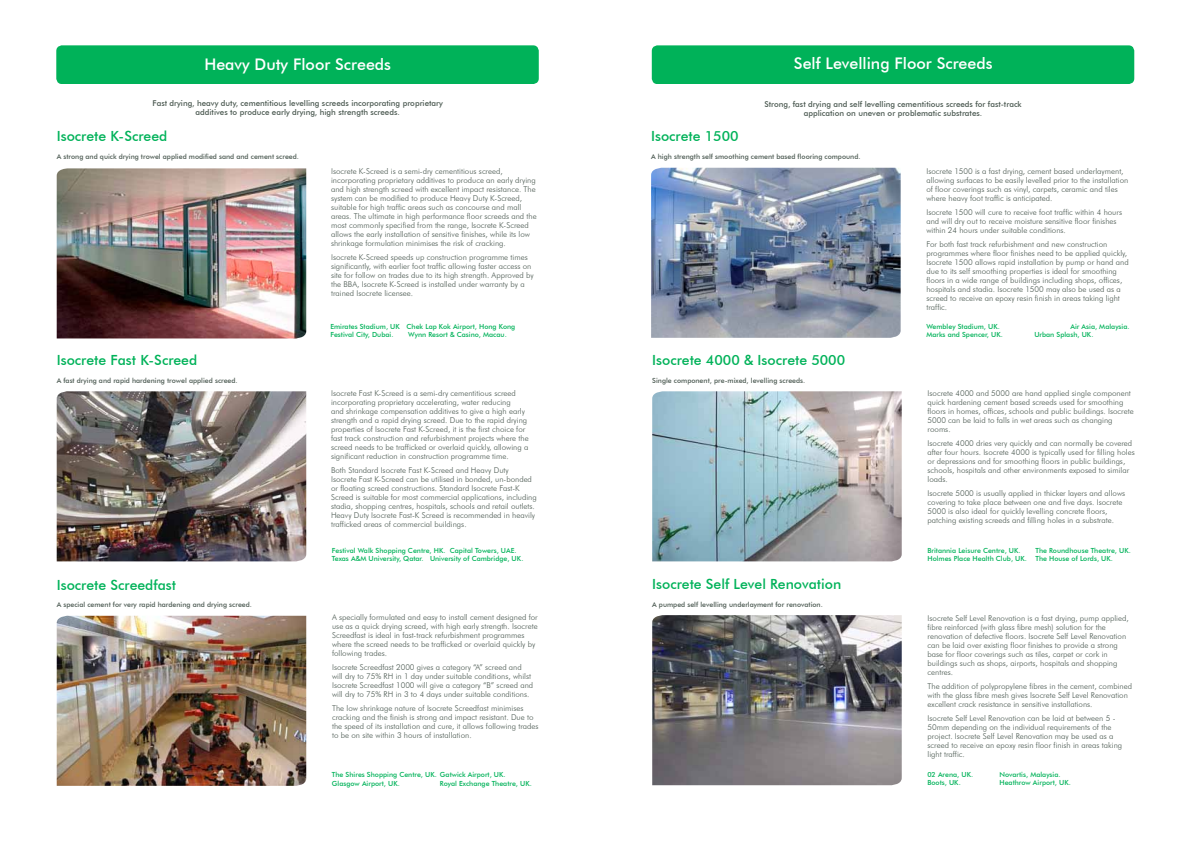
<style>
.page{position:relative;width:1191px;height:842px;background:#fff}
.page>*{position:absolute;margin:0;border:0;box-sizing:border-box;transform-origin:0 0}
.t1{font:500 16px "Futura BT";color:#fff}
.t2{font:500 14px "Futura BT";color:#00b259}
.t3{font:300 8px/9px "Futura BT";color:#4c5a52}
.t4{font:500 8px/9.6px "Futura BT";color:#4c5a52;text-align:center}
.t5{font:500 7px/8.4px "Futura BT";color:#00b259}
.t6{font:500 7px "Futura BT";color:#4c5a52}
</style>
<div class="page">
<div style="left:56px;top:45px;width:483px;height:39px;background:#00b259;border-radius:6px"></div>
<div style="left:652px;top:45px;width:482px;height:39px;background:#00b259;border-radius:6px"></div>
<img style="left:57px;top:391px;width:249px;height:170px">
<img style="left:57px;top:616px;width:249px;height:170px">
<img style="left:651px;top:168px;width:249px;height:170px">
<img style="left:652px;top:391px;width:249px;height:170px">
<img style="left:652px;top:615px;width:249px;height:170px">
<img style="left:57px;top:168px;width:249px;height:170px">
<h1 class="t1" style="left:204px;top:54px;width:188px">Heavy Duty Floor Screeds</h1>
<h1 class="t1" style="left:794px;top:54px;width:200px">Self Levelling Floor Screeds</h1>
<p class="t4" style="left:152px;top:98px;width:292px">Fast drying, heavy duty, cementitious levelling screeds incorporating proprietary additives to produce early drying, high strength screeds.</p>
<h2 class="t2" style="left:57px;top:128px;width:112px">Isocrete K-Screed</h2>
<p class="t6" style="left:57px;top:152px;width:244px">A strong and quick drying trowel applied modified sand and cement screed.</p>
<p class="t3" style="left:331px;top:166px;width:207px">Isocrete K-Screed is a semi-dry cementitious screed, incorporating proprietary additives to produce an early drying and high strength screed with excellent impact resistance. The system can be modified to produce Heavy Duty K-Screed, suitable for high traffic areas such as concourse and mall areas. The ultimate in high performance floor screeds and the most commonly specified from the range, Isocrete K-Screed allows the early installation of sensitive finishes, while its low shrinkage formulation minimises the risk of cracking.</p>
<p class="t3" style="left:331px;top:252px;width:204px">Isocrete K-Screed speeds up construction programme times significantly, with earlier foot traffic allowing faster access on site for follow on trades due to its high strength. Approved by the BBA, Isocrete K-Screed is installed under warranty by a trained Isocrete licensee.</p>
<p class="t5" style="left:330px;top:322px;width:186px">Emirates Stadium, UK Chek Lap Kok Airport, Hong Kong<br>Festival City, Dubai.</p>
<p class="t4" style="left:764px;top:99px;width:259px">Strong, fast drying and self levelling cementitious screeds for fast-track application on uneven or problematic substrates.</p>
<h2 class="t2" style="left:651px;top:128px;width:89px">Isocrete 1500</h2>
<p class="t6" style="left:651px;top:152px;width:211px">A high strength self smoothing cement based flooring compound.</p>
<p class="t3" style="left:926px;top:166px;width:203px">Isocrete 1500 is a fast drying, cement based underlayment, allowing surfaces to be easily levelled prior to the installation of floor coverings such as vinyl, carpets, ceramic and tiles where heavy foot traffic is anticipated.</p>
<p class="t3" style="left:926px;top:207px;width:197px">Isocrete 1500 will cure to receive foot traffic within 4 hours and will dry out to receive moisture sensitive floor finishes within 24 hours under suitable conditions.</p>
<p class="t3" style="left:926px;top:239px;width:204px">For both fast track refurbishment and new construction programmes where floor finishes need to be applied quickly, Isocrete 1500 allows rapid installation by pump or hand and due to its self smoothing properties is ideal for smoothing floors in a wide range of buildings including shops, offices, hospitals and stadia. Isocrete 1500 may also be used as a screed to receive an epoxy resin finish in areas taking light traffic.</p>
<p class="t5" style="left:926px;top:322px;width:75px">Wembley Stadium, UK.</p>
<p class="t5" style="left:1070px;top:322px;width:61px">Air Asia, Malaysia.</p>
<p class="t5" style="left:926px;top:331px;width:78px">Marks and Spencer, UK.</p>
<p class="t5" style="left:1034px;top:331px;width:61px">Urban Splash, UK.</p>
<p class="t5" style="left:408px;top:330px;width:100px">Wynn Resort &amp; Casino, Macau.</p>
<h2 class="t2" style="left:57px;top:352px;width:142px">Isocrete Fast K-Screed</h2>
<p class="t6" style="left:57px;top:376px;width:182px">A fast drying and rapid hardening trowel applied screed.</p>
<h2 class="t2" style="left:57px;top:576px;width:121px">Isocrete Screedfast</h2>
<p class="t6" style="left:57px;top:600px;width:197px">A special cement for very rapid hardening and drying screed.</p>
<p class="t3" style="left:331px;top:388px;width:199px">Isocrete Fast K-Screed is a semi-dry cementitious screed incorporating proprietary accelerating, water reducing<br>and shrinkage compensation additives to give a high early strength and a rapid drying screed. Due to the rapid drying properties of Isocrete Fast K-Screed, it is the first choice for fast track construction and refurbishment projects where the screed needs to be trafficked or overlaid quickly, allowing a significant reduction in construction programme time.</p>
<p class="t3" style="left:331px;top:465px;width:207px">Both Standard Isocrete Fast K-Screed and Heavy Duty<br>Isocrete Fast K-Screed can be utilised in bonded, un-bonded or floating screed constructions. Standard Isocrete Fast-K Screed is suitable for most commercial applications, including stadia, shopping centres, hospitals, schools and retail outlets.<br>Heavy Duty Isocrete Fast-K Screed is recommended in heavily trafficked areas of commercial buildings.</p>
<p class="t5" style="left:332px;top:546px;width:193px">Festival Walk Shopping Centre, HK. Capital Towers, UAE.<br>Texas A&amp;M University, Qatar. University of Cambridge, UK.</p>
<p class="t3" style="left:332px;top:613px;width:207px">A specially formulated and easy to install cement designed for use as a quick drying screed, with high early strength. Isocrete Screedfast is ideal in fast-track refurbishment programmes where the screed needs to be trafficked or overlaid quickly by following trades.</p>
<p class="t3" style="left:332px;top:663px;width:203px">Isocrete Screedfast 2000 gives a category “A” screed and will dry to 75% RH in 1 day under suitable conditions, whilst Isocrete Screedfast 1000 will give a category “B” screed and will dry to 75% RH in 3 to 4 days under suitable conditions.</p>
<p class="t3" style="left:332px;top:704px;width:208px">The low shrinkage nature of Isocrete Screedfast minimises cracking and the finish is strong and impact resistant. Due to the speed of its installation and cure, it allows following trades to be on site within 3 hours of installation.</p>
<p class="t5" style="left:332px;top:770px;width:175px">The Shires Shopping Centre, UK. Gatwick Airport, UK.<br>Glasgow Airport, UK. R</p>
<p class="t5" style="left:444px;top:779px;width:90px">oyal Exchange Theatre, UK.</p>
<h2 class="t2" style="left:652px;top:352px;width:194px">Isocrete 4000 &amp; Isocrete 5000</h2>
<p class="t6" style="left:652px;top:376px;width:155px">Single component, pre-mixed, levelling screeds.</p>
<h2 class="t2" style="left:652px;top:575px;width:191px">Isocrete Self Level Renovation</h2>
<p class="t6" style="left:652px;top:600px;width:172px">A pumped self levelling underlayment for renovation.</p>
<p class="t3" style="left:927px;top:389px;width:208px">Isocrete 4000 and 5000 are hand applied single component quick hardening cement based screeds used for smoothing floors in homes, offices, schools and public buildings. Isocrete 5000 can be laid to falls in wet areas such as changing rooms.</p>
<p class="t3" style="left:927px;top:439px;width:209px">Isocrete 4000 dries very quickly and can normally be covered after four hours. Isocrete 4000 is typically used for filling holes or depressions and for smoothing floors in public buildings, schools, hospitals and other environments exposed to similar loads.</p>
<p class="t3" style="left:927px;top:489px;width:199px">Isocrete 5000 is usually applied in thicker layers and allows covering to take place between one and five days. Isocrete 5000 is also ideal for quickly levelling concrete floors, patching existing screeds and filling holes in a substrate.</p>
<p class="t5" style="left:927px;top:546px;width:104px">Britannia Leisure Centre, UK. T</p>
<p class="t5" style="left:927px;top:546px;width:205px;text-indent:112px">he Roundhouse Theatre, UK.<br>Holmes Place Health Club, UK. The House of Lords, UK.</p>
<p class="t3" style="left:927px;top:613px;width:203px">Isocrete Self Level Renovation is a fast drying, pump applied, fibre reinforced (with glass fibre mesh) solution for the renovation of defective floors. Isocrete Self Level Renovation can be laid over existing floor finishes to provide a strong base for floor coverings such as tiles, carpet or cork in buildings such as shops, airports, hospitals and shopping centres.</p>
<p class="t3" style="left:927px;top:681px;width:206px">The addition of polypropylene fibres in the cement, combined with the glass fibre mesh gives Isocrete Self Level Renovation excellent crack resistance in sensitive installations.</p>
<p class="t3" style="left:927px;top:713px;width:196px">Isocrete Self Level Renovation can be laid at between 5 - 50mm depending on the individual requirements of the project. Isocrete Self Level Renovation may be used as a screed to receive an epoxy resin floor finish in areas taking light traffic.</p>
<p class="t5" style="left:927px;top:770px;width:47px">02 Arena, UK.</p>
<p class="t5" style="left:999px;top:770px;width:63px">Novartis, Malaysia.</p>
<p class="t5" style="left:927px;top:778px;width:35px">Boots, UK.</p>
<p class="t5" style="left:999px;top:778px;width:73px">Heathrow Airport, UK.</p>
</div>
